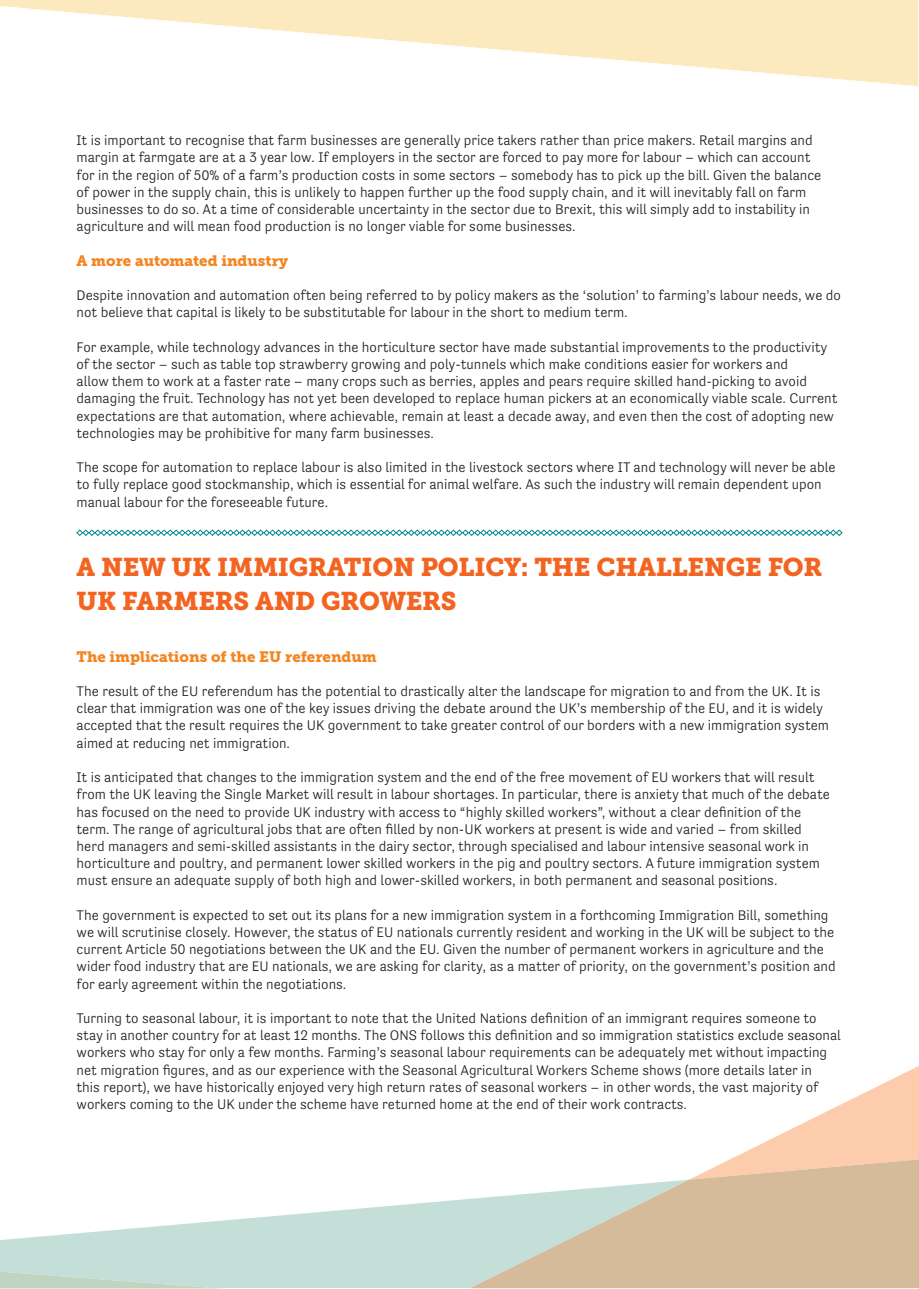
<style>
.page{position:relative;width:919px;height:1289px;background:#fff}
.page>*{position:absolute;margin:0;border:0;box-sizing:border-box;transform-origin:0 0}
.t1{font:25.5px/34.3px "Museo Slab 900";letter-spacing:-.01em;color:#f36421}
.t2{font:15px "Museo Slab 900";color:#f58520}
.t3{font:300 14.25px/17.2px "Tenso";color:#231f20}
</style>
<div class="page">
<svg style="left:0;top:1199px;width:470px;height:88px;fill:#c4dfd8"></svg>
<svg style="left:0;top:1271px;width:226px;height:17px;background:#c2dacd"></svg>
<svg style="left:0;top:0;width:918px;height:86px;fill:#fce9bd"></svg>
<svg style="left:731px;top:1066px;width:187px;height:93px"></svg>
<svg style="left:470px;top:1159px;width:448px;height:128px;background:#d8cab2"></svg>
<svg style="left:76px;top:529px;width:766px;height:7px"></svg>
<p class="t3" style="left:77px;top:132px;width:746px">It is important to recognise that farm businesses are generally price takers rather than price makers. Retail margins and margin at farmgate are at a 3 year low. If employers in the sector are forced to pay more for labour – which can account for in the region of 50% of a farm’s production costs in some sectors – somebody has to pick up the bill. Given the balance of power in the supply chain, this is unlikely to happen further up the food supply chain, and it will inevitably fall on farm businesses to do so. At a time of considerable uncertainty in the sector due to Brexit, this will simply add to instability in agriculture and will mean food production is no longer viable for some businesses.</p>
<p class="t2" style="left:77px;top:252px;width:213px">A more automated industry</p>
<p class="t3" style="left:77px;top:286px;width:766px">Despite innovation and automation often being referred to by policy makers as the ‘solution’ to farming’s labour needs, we do not believe that capital is likely to be substitutable for labour in the short to medium term.</p>
<p class="t3" style="left:77px;top:338px;width:762px">For example, while technology advances in the horticulture sector have made substantial improvements to the productivity of the sector – such as table top strawberry growing and poly-tunnels which make conditions easier for workers and<br>allow them to work at a faster rate – many crops such as berries, apples and pears require skilled hand-picking to avoid damaging the fruit. Technology has not yet been developed to replace human pickers at an economically viable scale. Current expectations are that automation, where achievable, remain at least a decade away, and even then the cost of adopting new technologies may be prohibitive for many farm businesses.</p>
<p class="t3" style="left:77px;top:458px;width:760px">The scope for automation to replace labour is also limited in the livestock sectors where IT and technology will never be able to fully replace good stockmanship, which is essential for animal welfare. As such the industry will remain dependent upon manual labour for the foreseeable future.</p>
<h1 class="t1" style="left:77px;top:549px;width:747px">A NEW UK IMMIGRATION POLICY: THE CHALLENGE FOR<br>UK FARMERS AND GROWERS</h1>
<p class="t2" style="left:77px;top:647px;width:302px">The implications of the EU referendum</p>
<p class="t3" style="left:77px;top:682px;width:754px">The result of the EU referendum has the potential to drastically alter the landscape for migration to and from the UK. It is clear that immigration was one of the key issues driving the debate around the UK’s membership of the EU, and it is widely accepted that the result requires the UK government to take greater control of our borders with a new immigration system aimed at reducing net immigration.</p>
<p class="t3" style="left:77px;top:768px;width:754px">It is anticipated that changes to the immigration system and the end of the free movement of EU workers that will result from the UK leaving the Single Market will result in labour shortages. In particular, there is anxiety that much of the debate has focused on the need to provide UK industry with access to “highly skilled workers”, without a clear definition of the term. The range of agricultural jobs that are often filled by non-UK workers at present is wide and varied – from skilled herd managers and semi-skilled assistants in the dairy sector, through specialised and labour intensive seasonal work in horticulture and poultry, and permanent lower skilled workers in the pig and poultry sectors. A future immigration system must ensure an adequate supply of both high and lower-skilled workers, in both permanent and seasonal positions.</p>
<p class="t3" style="left:77px;top:906px;width:760px">The government is expected to set out its plans for a new immigration system in a forthcoming Immigration Bill, something we will scrutinise closely. However, the status of EU nationals currently resident and working in the UK will be subject to the current Article 50 negotiations between the UK and the EU. Given the number of permanent workers in agriculture and the wider food industry that are EU nationals, we are asking for clarity, as a matter of priority, on the government’s position and for early agreement within the negotiations.</p>
<p class="t3" style="left:77px;top:1009px;width:765px">Turning to seasonal labour, it is important to note that the United Nations definition of an immigrant requires someone to stay in another country for at least 12 months. The ONS follows this definition and so immigration statistics exclude seasonal workers who stay for only a few months. Farming’s seasonal labour requirements can be adequately met without impacting net migration figures, and as our experience with the Seasonal Agricultural Workers Scheme shows (more details later in<br>this report), we have historically enjoyed very high return rates of seasonal workers – in other words, the vast majority of workers coming to the UK under the scheme have returned home at the end of their work contracts.</p>
</div>
